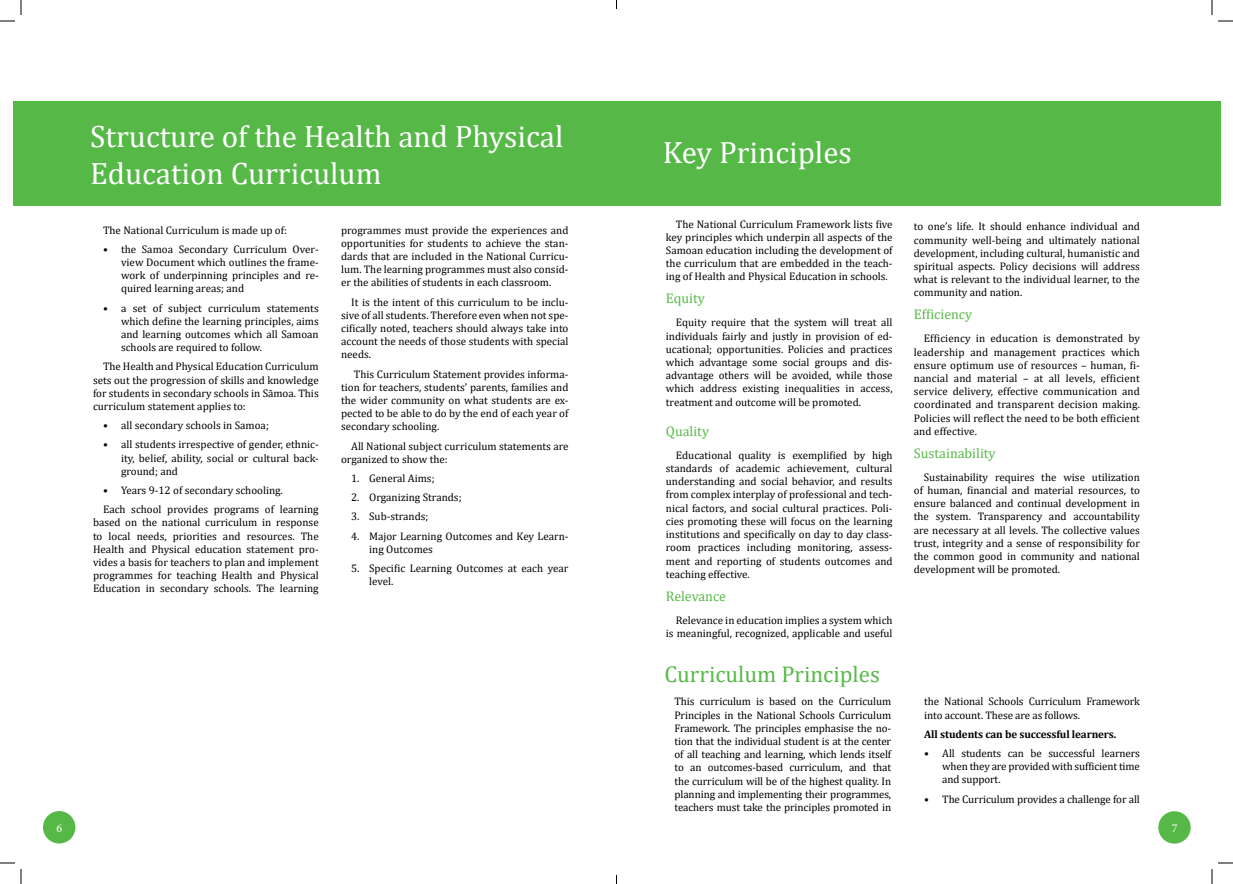
<style>
.page{position:relative;width:1233px;height:884px;background:#fff}
.page>*{position:absolute;margin:0;border:0;box-sizing:border-box;transform-origin:0 0}
.HEADING_1{font:31px/37.2px "Cambria";color:#fff}
.HEADING_2{font:23px "Cambria";color:#56b947}
.HEADING_3{font:14px "Cambria";color:#56b947}
.t1{font:12px "Minion Pro";color:#fff}
.Body{font:11px/13.2px "Cambria";color:#000;text-align:justify}
.Body-2{font:700 11px "Cambria";letter-spacing:-.01em;color:#000}
</style>
<div class="page">
<div style="left:1158px;top:811px;width:32px;height:33px;background:#56b947;border-radius:50%"></div>
<div style="left:43px;top:811px;width:32px;height:32px;background:#56b947;border-radius:50%"></div>
<div style="left:12px;top:101px;width:604px;height:104px;background:#56b947"></div>
<div style="left:616px;top:101px;width:604px;height:104px;background:#56b947"></div>
<svg style="left:1218px;top:20px;width:15px;height:2px"></svg>
<svg style="left:1218px;top:862px;width:15px;height:2px"></svg>
<svg style="left:0;top:0;width:22px;height:22px"></svg>
<svg style="left:0;top:862px;width:22px;height:22px"></svg>
<svg style="left:1211px;top:0;width:1px;height:15px"></svg>
<svg style="left:1211px;top:869px;width:1px;height:15px"></svg>
<p class="HEADING_1" style="left:90px;top:117px;width:474px">Structure of the Health and Physical<br>Education Curriculum</p>
<p class="Body" style="left:103px;top:223px;width:185px">The National Curriculum is made up of:</p>
<p class="Body" style="left:121px;top:242px;width:199px;text-indent:-18px">• the Samoa Secondary Curriculum Over&shy;view Document which outlines the frame&shy;work of underpinning principles and re&shy;quired learning areas; and</p>
<p class="Body" style="left:121px;top:301px;width:199px;text-indent:-18px">• a set of subject curriculum statements which define the learning principles, aims and learning outcomes which all Samoan schools are required to follow.</p>
<p class="Body" style="left:93px;top:360px;width:227px;text-indent:10px">The Health and Physical Education Curriculum sets out the progression of skills and knowledge for students in secondary schools in Sāmoa. This curriculum statement applies to:</p>
<p class="Body" style="left:103px;top:419px;width:167px">• all secondary schools in Samoa;</p>
<p class="Body" style="left:121px;top:438px;width:199px;text-indent:-18px">• all students irrespective of gender, ethnic&shy;ity, belief, ability, social or cultural back&shy;ground; and</p>
<p class="Body" style="left:103px;top:484px;width:181px">• Years 9-12 of secondary schooling.</p>
<p class="Body" style="left:93px;top:503px;width:227px;text-indent:10px">Each school provides programs of learning based on the national curriculum in response to local needs, priorities and resources. The Health and Physical education statement pro&shy;vides a basis for teachers to plan and implement programmes for teaching Health and Physical Education in secondary schools. The learning</p>
<p class="Body" style="left:341px;top:223px;width:229px">programmes must provide the experiences and opportunities for students to achieve the stan&shy;dards that are included in the National Curricu&shy;lum. The learning programmes must also consid&shy;er the abilities of students in each classroom.</p>
<p class="Body" style="left:341px;top:295px;width:229px;text-indent:10px">It is the intent of this curriculum to be inclu&shy;sive of all students. Therefore even when not spe&shy;cifically noted, teachers should always take into account the needs of those students with special needs.</p>
<p class="Body" style="left:341px;top:367px;width:229px;text-indent:13px">This Curriculum Statement provides informa&shy;tion for teachers, students’ parents, families and the wider community on what students are ex&shy;pected to be able to do by the end of each year of secondary schooling.</p>
<p class="Body" style="left:341px;top:439px;width:229px;text-indent:10px">All National subject curriculum statements are organized to show the:</p>
<p class="Body" style="left:351px;top:472px;width:85px">1. General Aims;</p>
<p class="Body" style="left:351px;top:491px;width:112px">2. Organizing Strands;</p>
<p class="Body" style="left:351px;top:510px;width:79px">3. Sub-strands;</p>
<p class="Body" style="left:369px;top:529px;width:201px;text-indent:-18px">4. Major Learning Outcomes and Key Learn&shy;ing Outcomes</p>
<p class="Body" style="left:369px;top:562px;width:201px;text-indent:-18px">5. Specific Learning Outcomes at each year level.</p>
<p class="HEADING_1" style="left:663px;top:133px;width:190px">Key Principles</p>
<p class="Body" style="left:666px;top:217px;width:228px;text-indent:10px">The National Curriculum Framework lists five key principles which underpin all aspects of the Samoan education including the development of the curriculum that are embedded in the teach&shy;ing of Health and Physical Education in schools.</p>
<p class="HEADING_3" style="left:666px;top:290px;width:41px">Equity</p>
<p class="Body" style="left:666px;top:316px;width:228px;text-indent:10px">Equity require that the system will treat all individuals fairly and justly in provision of ed&shy;ucational; opportunities. Policies and practices which advantage some social groups and dis&shy;advantage others will be avoided, while those which address existing inequalities in access, treatment and outcome will be promoted.</p>
<p class="HEADING_3" style="left:666px;top:423px;width:45px">Quality</p>
<p class="Body" style="left:666px;top:448px;width:228px;text-indent:10px">Educational quality is exemplified by high standards of academic achievement, cultural understanding and social behavior, and results from complex interplay of professional and tech&shy;nical factors, and social cultural practices. Poli&shy;cies promoting these will focus on the learning institutions and specifically on day to day class&shy;room practices including monitoring, assess&shy;ment and reporting of students outcomes and teaching effective.</p>
<p class="HEADING_3" style="left:666px;top:587px;width:62px">Relevance</p>
<p class="Body" style="left:666px;top:613px;width:228px;text-align:right">Relevance in education implies a system which is meaningful, recognized, applicable and useful</p>
<p class="Body" style="left:914px;top:220px;width:228px">to one’s life. It should enhance individual and community well-being and ultimately national development, including cultural, humanistic and spiritual aspects. Policy decisions will address what is relevant to the individual learner, to the community and nation.</p>
<p class="HEADING_3" style="left:914px;top:306px;width:60px">Efficiency</p>
<p class="Body" style="left:914px;top:332px;width:228px;text-indent:10px">Efficiency in education is demonstrated by leadership and management practices which ensure optimum use of resources – human, fi&shy;nancial and material – at all levels, efficient service delivery, effective communication and coordinated and transparent decision making.<br>Policies will reflect the need to be both efficient and effective.</p>
<p class="HEADING_3" style="left:914px;top:444px;width:83px">Sustainability</p>
<p class="Body" style="left:914px;top:470px;width:228px;text-indent:10px">Sustainability requires the wise utilization of human, financial and material resources, to ensure balanced and continual development in the system. Transparency and accountability are necessary at all levels. The collective values trust, integrity and a sense of responsibility for the common good in community and national development will be promoted.</p>
<p class="HEADING_2" style="left:664px;top:661px;width:217px">Curriculum Principles</p>
<p class="Body" style="left:674px;top:695px;width:218px">This curriculum is based on the Curriculum Principles in the National Schools Curriculum Framework. The principles emphasise the no&shy;tion that the individual student is at the center of all teaching and learning, which lends itself to an outcomes-based curriculum, and that the curriculum will be of the highest quality. In planning and implementing their programmes, teachers must take the principles promoted in</p>
<p class="Body" style="left:924px;top:695px;width:217px">the National Schools Curriculum Framework into account. These are as follows.</p>
<p class="Body-2" style="left:924px;top:726px;width:194px">All students can be successful learners.</p>
<p class="Body" style="left:942px;top:746px;width:199px;text-indent:-18px">• All students can be successful learners when they are provided with sufficient time and support.</p>
<p class="Body" style="left:924px;top:792px;width:217px">• The Curriculum provides a challenge for all</p>
<p class="t1" style="left:56px;top:820px;width:7px">6</p>
<p class="t1" style="left:1171px;top:820px;width:7px">7</p>
</div>
